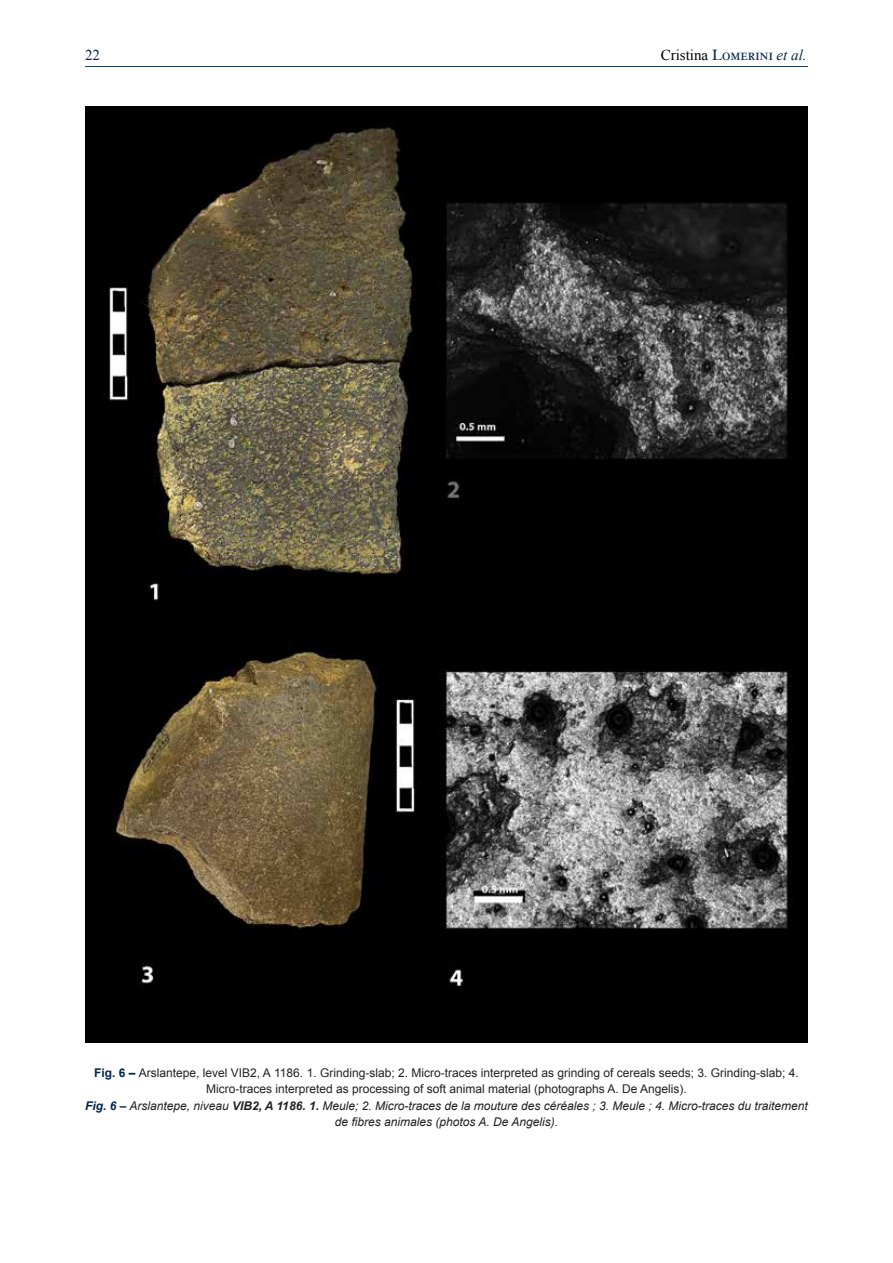
<style>
.page{position:relative;width:893px;height:1263px;background:#fff}
.page>*{position:absolute;margin:0;border:0;box-sizing:border-box;transform-origin:0 0}
.t1{font:15px "Times New Roman";color:#000}
.t2{font:15px "Times New Roman";color:#00254b}
.t3{font:12px/16.5px "Arial";color:#212121;text-align:center}
.s1{font-family:"Times Ten Roman SC";color:#00254b}
.s2{font-style:italic;color:#00254b}
.s3{font-weight:700;color:#00254b}
.s4{font-weight:700;font-style:italic;color:#00254b}
.s5{font-style:italic}
.s6{font-weight:700;font-style:italic}
</style>
<div class="page">
<hr style="left:85px;top:66px;width:723px;height:1px;background:#00254b">
<img style="left:85px;top:107px;width:723px;height:935px">
<p class="t2" style="left:85px;top:45px;width:16px">22</p>
<p class="t1" style="left:661px;top:45px;width:147px">Cristina <span class="s1">Lomerini</span> <span class="s2">et al.</span></p>
<p class="t3" style="left:85px;top:1064px;width:724px"><span class="s3">Fig. 6 –</span> Arslantepe, level VIB2, A 1186. 1. Grinding-slab; 2. Micro-traces interpreted as grinding of cereals seeds; 3. Grinding-slab; 4.<br>Micro-traces interpreted as processing of soft animal material (photographs A. De Angelis).<br><span class="s4">Fig. 6 –</span> <span class="s5">Arslantepe, niveau</span> <span class="s6">VIB2, A 1186. 1.</span> <span class="s5">Meule; 2. Micro-traces de la mouture des céréales ; 3. Meule ; 4. Micro-traces du traitement de fibres animales (photos A. De Angelis).</span></p>
</div>
